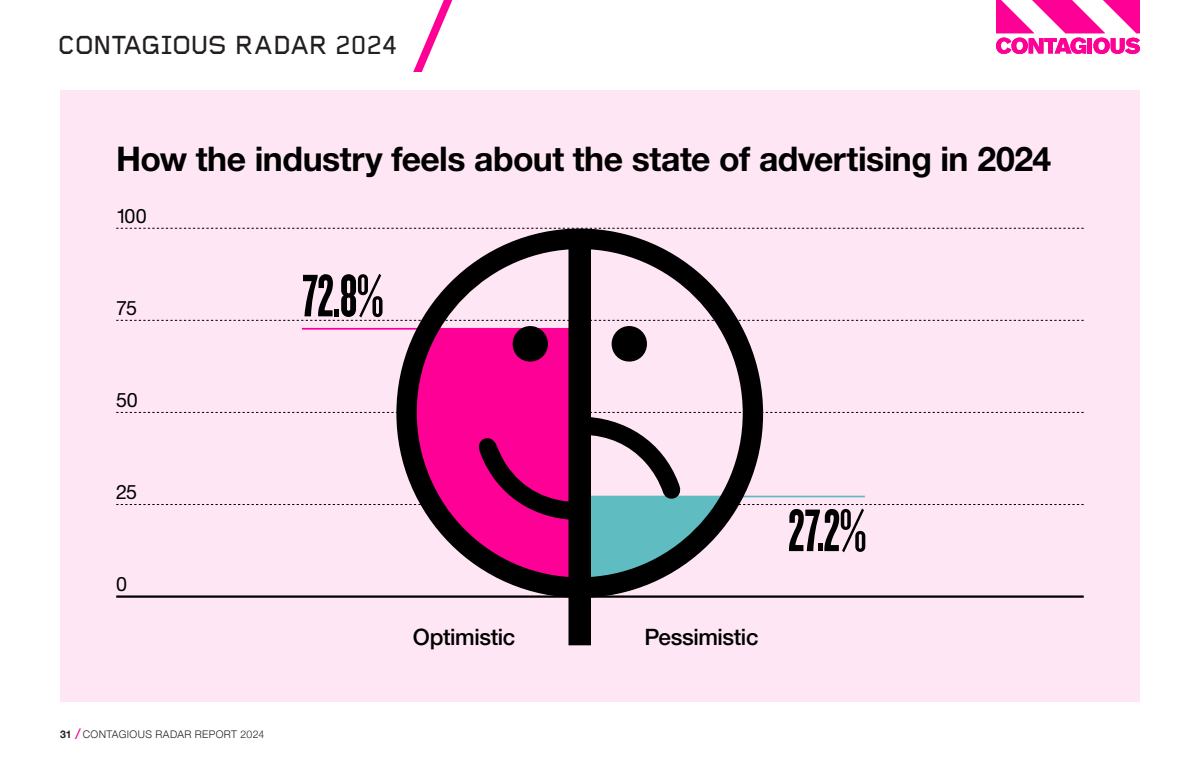
<style>
.page{position:relative;width:1200px;height:765px;background:#fff}
.page>*{position:absolute;margin:0;border:0;box-sizing:border-box;transform-origin:0 0}
.t1{font:62.4px "Knockout 67 Full Bantamwt";color:#000}
.t2{font:700 34.05px "Helvetica Neue";letter-spacing:-.015em;color:#000}
.t3{font:500 27px "Foundry Gridnik";letter-spacing:-.03em;color:#231f20}
.t4{font:500 22.65px "Helvetica Neue";letter-spacing:-.015em;color:#000}
.t5{font:19.8px "Helvetica Neue";letter-spacing:-.045em;color:#000}
.t6{font:300 10.5px "Helvetica Neue";letter-spacing:.04em;color:#231f20}
.s1{font-weight:700}
.s2{font-family:"Foundry Gridnik";font-weight:700;font-size:12.75px;color:#ff0096}
</style>
<div class="page">
<svg style="left:413px;top:0;width:39px;height:72px"></svg>
<svg style="left:996px;top:0;width:144px;height:54px"></svg>
<div style="left:60px;top:90px;width:1080px;height:612px;background:#ffe6f5"></div>
<hr style="left:302px;top:328px;width:278px;height:2px;background:#ff0096">
<svg style="left:116px;top:320px;width:968px;height:1px"></svg>
<svg style="left:116px;top:228px;width:968px;height:1px"></svg>
<hr style="left:116px;top:595px;width:968px;height:3px;background:#000">
<svg style="left:396px;top:229px;width:367px;height:369px"></svg>
<div style="left:512px;top:326px;width:36px;height:36px;background:#000;border-radius:50%"></div>
<div style="left:611px;top:326px;width:36px;height:36px;background:#000;border-radius:50%"></div>
<svg style="left:116px;top:412px;width:968px;height:108px"></svg>
<div style="left:568px;top:243px;width:23px;height:402px;background:#000"></div>
<p class="t3" style="left:58px;top:30px;width:342px">CONTAGIOUS RADAR 2024</p>
<p class="t2" style="left:116px;top:132px;width:937px">How the industry feels about the state of advertising in 2024</p>
<p class="t5" style="left:116px;top:202px;width:32px">100</p>
<p class="t5" style="left:116px;top:294px;width:22px">75</p>
<p class="t5" style="left:116px;top:386px;width:23px">50</p>
<p class="t5" style="left:116px;top:478px;width:23px">25</p>
<p class="t5" style="left:116px;top:570px;width:12px">0</p>
<p class="t6" style="left:60px;top:726px;width:206px"><span class="s1">31</span> <span class="s2">/</span>CONTAGIOUS RADAR REPORT 2024</p>
<p class="t1" style="left:302px;top:259px;width:83px">72.8%</p>
<p class="t4" style="left:413px;top:619px;width:104px">Optimistic</p>
<p class="t4" style="left:644px;top:619px;width:116px">Pessimistic</p>
<p class="t1" style="left:788px;top:494px;width:80px">27.2%</p>
</div>
